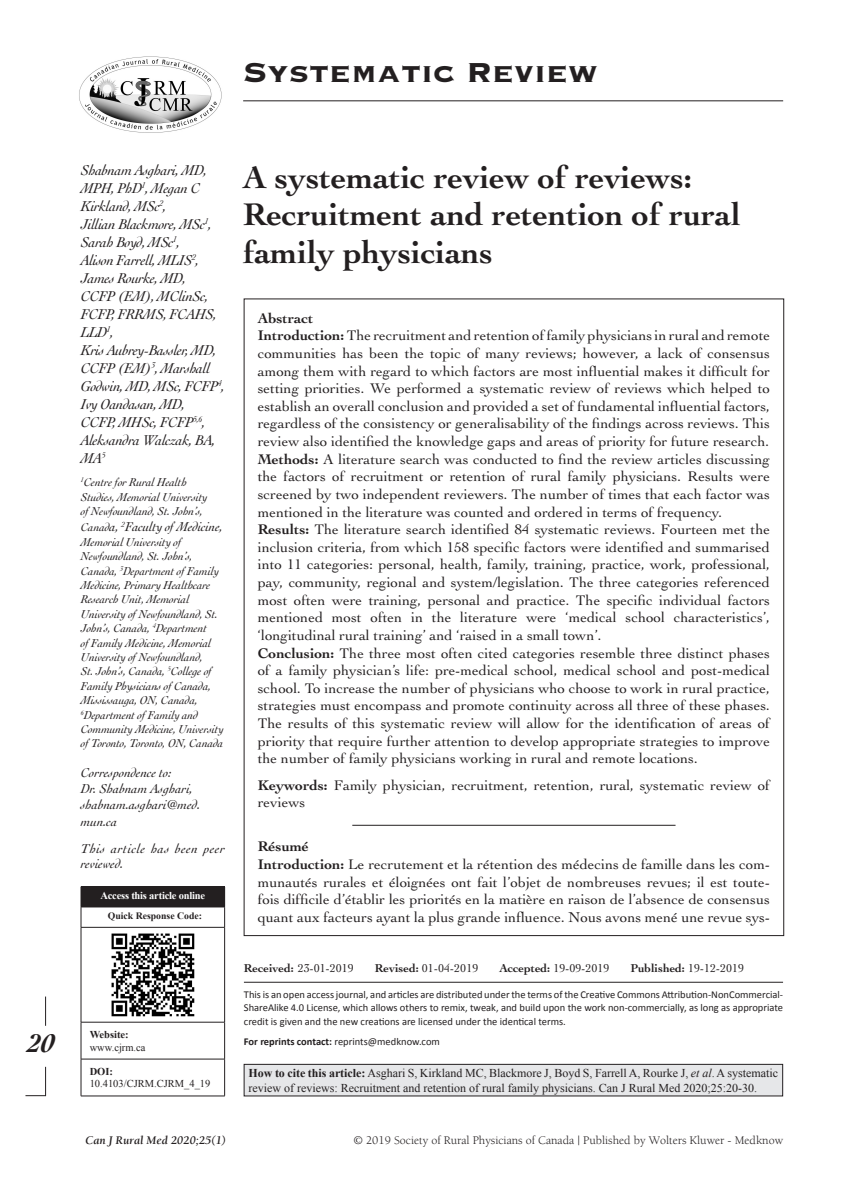
<style>
.page{position:relative;width:864px;height:1188px;background:#fff}
.page>*{position:absolute;margin:0;border:0;box-sizing:border-box;transform-origin:0 0}
.AH{font:36px "Copperplate Gothic Std 33 BC";color:#231f20}
.AT{font:700 33px/37.5px "Cochin LT Std";color:#231f20}
.t1{font:italic 700 27px "Cochin LT Std";color:#231f20}
.AU{font:italic 15px/18px "Cochin LT Std";letter-spacing:-.025em;color:#231f20}
.ABS{font:15px "Cochin LT Std";color:#231f20}
.ABS-2{font:14.7px/17.5px "Cochin LT Std";color:#231f20;text-align:justify}
.KWD{font:14.7px/17.5px "Cochin LT Std";color:#231f20}
.ABS-3{font:700 14.7px "Cochin LT Std";color:#231f20}
.ADD{font:italic 13.5px/16.2px "Cochin LT Std";color:#231f20}
.PJ_small{font:italic 13.5px/15px "Cochin LT Std";letter-spacing:.04em;color:#231f20}
.AFF{font:italic 13.5px "Cochin LT Std";letter-spacing:-.01em;color:#231f20}
.AFF-2{font:italic 12px/14.4px "Cochin LT Std";letter-spacing:-.01em;color:#231f20}
.HTC{font:12px/14.4px "Times New Roman";color:#231f20}
.t2{font:12px "Berkeley Std";color:#231f20}
.TX{font:12px "Cochin LT Std";color:#231f20}
.t3{font:italic 700 12px "Berkeley Std";color:#231f20}
.TX-2{font:700 12px "Cochin LT Std";color:#231f20}
.OS{font:10.5px/13.5px "Calibri";color:#231f20;text-align:justify}
.Website{font:10.5px/12.6px "Times New Roman";color:#231f20}
.WEB{font:700 10.5px "Times New Roman";letter-spacing:-.02em;color:#fff}
.ACC_1{font:700 9.75px "Times New Roman";color:#231f20}
.s1{font-size:12px}
.s2{font-weight:700}
.s3{font-size:14.7px}
.s4{font-weight:400}
.s5{font-style:italic}
</style>
<div class="page">
<svg style="left:45px;top:997px;width:1px;height:29px"></svg>
<svg style="left:25px;top:1067px;width:21px;height:29px"></svg>
<hr style="left:352px;top:825px;width:324px;height:1px;background:#231f20">
<hr style="left:243px;top:100px;width:540px;height:1px;background:#231f20">
<img style="left:79px;top:57px;width:143px;height:76px">
<div style="left:81px;top:887px;width:144px;height:20px;background:#231f20"></div>
<hr style="left:81px;top:886px;width:144px;height:1px;background:#231f20">
<hr style="left:81px;top:907px;width:144px;height:1px;background:#231f20">
<svg style="left:81px;top:907px;width:1px;height:20px"></svg>
<svg style="left:224px;top:907px;width:1px;height:20px"></svg>
<hr style="left:81px;top:927px;width:144px;height:1px;background:#231f20">
<hr style="left:81px;top:928px;width:1px;height:94px;background:#231f20">
<hr style="left:224px;top:928px;width:1px;height:94px;background:#231f20">
<hr style="left:81px;top:1022px;width:144px;height:1px;background:#231f20">
<hr style="left:81px;top:1022px;width:1px;height:37px;background:#231f20">
<hr style="left:224px;top:1022px;width:1px;height:37px;background:#231f20">
<hr style="left:81px;top:1059px;width:144px;height:1px;background:#231f20">
<hr style="left:81px;top:1059px;width:1px;height:37px;background:#231f20">
<hr style="left:224px;top:1059px;width:1px;height:37px;background:#231f20">
<hr style="left:81px;top:1096px;width:144px;height:1px;background:#231f20">
<img style="left:111px;top:933px;width:84px;height:84px">
<hr style="left:244px;top:982px;width:539px;height:1px;background:#231f20">
<div style="left:244px;top:1064px;width:539px;height:32px;background:#e6e7e9"></div>
<div style="left:244px;top:1064px;width:539px;height:32px;border:1px solid #231f20"></div>
<p class="AH" style="left:243px;top:55px;width:356px">Systematic Review</p>
<h3 class="t1" style="left:27px;top:1028px;width:28px">20</h3>
<p class="AU" style="left:81px;top:161px;width:146px">Shabnam Asghari, MD,<br>MPH, PhD<sup>1</sup>, Megan C<br>Kirkland, MSc<sup>2</sup>,<br>Jillian Blackmore, MSc<sup>1</sup>,<br>Sarah Boyd, MSc<sup>1</sup>,<br>Alison Farrell, MLIS<sup>2</sup>,<br>James Rourke, MD,<br>CCFP (EM), MClinSc,<br>FCFP, FRRMS, FCAHS,<br>LLD<sup>1</sup>,<br>Kris Aubrey‑Bassler, MD,<br>CCFP (EM)<sup>3</sup>, Marshall<br>Godwin, MD, MSc, FCFP<sup>4</sup>,<br>Ivy Oandasan, MD,<br>CCFP, MHSc, FCFP<sup>5,6</sup>,<br>Aleksandra Walczak, BA,<br>MA<sup>5</sup></p>
<p class="AFF-2" style="left:81px;top:475px;width:128px"><sup>1</sup>Centre for Rural Health<br>Studies, Memorial University of Newfoundland, St. John’s,</p>
<p class="AFF" style="left:81px;top:519px;width:143px"><span class="s1">Canad</span>a, <sup>2</sup>Faculty of Medicine,</p>
<p class="AFF-2" style="left:81px;top:535px;width:144px">Memorial University of<br>Newfoundland, St. John’s,<br>Canada, <sup>3</sup>Department of Family<br>Medicine, Primary Healthcare<br>Research Unit, Memorial<br>University of Newfoundland, St.<br>John’s, Canada, <sup>4</sup>Department<br>of Family Medicine, Memorial<br>University of Newfoundland,<br>St. John’s, Canada, <sup>5</sup>College of<br>Family Physicians of Canada,<br>Mississauga, ON, Canada,<br><sup>6</sup>Department of Family and<br>Community Medicine, University of Toronto, Toronto, ON, Canada</p>
<p class="ADD" style="left:81px;top:765px;width:121px">Correspondence to:<br>Dr. Shabnam Asghari, shabnam.asghari@med. mun.ca</p>
<p class="PJ_small" style="left:81px;top:841px;width:146px">This article has been peer reviewed.</p>
<p class="WEB" style="left:100px;top:888px;width:106px">Access this article online</p>
<p class="ACC_1" style="left:108px;top:909px;width:96px">Quick Response Code:</p>
<p class="Website" style="left:90px;top:1028px;width:57px"><span class="s2">Website: </span>www.cjrm.ca</p>
<p class="Website" style="left:90px;top:1065px;width:122px"><span class="s2">DOI:<br></span>10.4103/CJRM.CJRM_4_19</p>
<p class="AT" style="left:243px;top:158px;width:499px">A systematic review of reviews:<br>Recruitment and retention of rural family physicians</p>
<p class="ABS-3" style="left:258px;top:309px;width:57px">Abstract</p>
<p class="ABS-2" style="left:258px;top:327px;width:514px"><span class="s2">Introduction:</span> The recruitment and retention of family physicians in rural and remote communities has been the topic of many reviews; however, a lack of consensus among them with regard to which factors are most influential makes it difficult for setting priorities. We performed a systematic review of reviews which helped to establish an overall conclusion and provided a set of fundamental influential factors, regardless of the consistency or generalisability of the findings across reviews. This review also identified the knowledge gaps and areas of priority for future research.</p>
<p class="ABS-2" style="left:258px;top:450px;width:514px"><span class="s2">Methods:</span> A literature search was conducted to find the review articles discussing the factors of recruitment or retention of rural family physicians. Results were screened by two independent reviewers. The number of times that each factor was mentioned in the literature was counted and ordered in terms of frequency.</p>
<p class="ABS-2" style="left:258px;top:521px;width:514px"><span class="s2">Results:</span> The literature search identified 84 systematic reviews. Fourteen met the inclusion criteria, from which 158 specific factors were identified and summarised into 11 categories: personal, health, family, training, practice, work, professional, pay, community, regional and system/legislation. The three categories referenced most often were training, personal and practice. The specific individual factors mentioned most often in the literature were ‘medical school characteristics’, ‘longitudinal rural training’ and ‘raised in a small town’.</p>
<p class="ABS-2" style="left:258px;top:644px;width:514px"><span class="s2">Conclusion:</span> The three most often cited categories resemble three distinct phases of a family physician’s life: pre‑medical school, medical school and post‑medical school. To increase the number of physicians who choose to work in rural practice, strategies must encompass and promote continuity across all three of these phases.<br>The results of this systematic review will allow for the identification of areas of priority that require further attention to develop appropriate strategies to improve the number of family physicians working in rural and remote locations.</p>
<p class="KWD" style="left:258px;top:776px;width:514px"><span class="s2">Keywords:</span> Family physician, recruitment, retention, rural, systematic review of reviews</p>
<p class="ABS-3" style="left:258px;top:838px;width:53px">Résumé</p>
<p class="ABS-2" style="left:258px;top:855px;width:514px"><span class="s2">Introduction:</span> Le recrutement et la rétention des médecins de famille dans les com‑ munautés rurales et éloignées ont fait l’objet de nombreuses revues; il est toute‑ fois difficile d’établir les priorités en la matière en raison de l’absence de consensus</p>
<p class="ABS" style="left:258px;top:909px;width:514px"><span class="s3">quant</span> aux facteurs ayant la plus grande influence. Nous avons mené une revue sys‑</p>
<p class="TX" style="left:244px;top:962px;width:111px"><span class="s2">Received:</span> 23-01-2019</p>
<p class="TX" style="left:375px;top:962px;width:105px"><span class="s2">Revised:</span> 01-04-2019</p>
<p class="TX" style="left:499px;top:962px;width:111px"><span class="s2">Accepted:</span> 19-09-2019</p>
<p class="TX-2" style="left:630px;top:961px;width:115px">Published: <span class="s4">19-12-2019</span></p>
<p class="OS" style="left:244px;top:987px;width:541px">This is an open access journal, and articles are distributed under the terms of the Creative Commons Attribution-NonCommercial-ShareAlike 4.0 License, which allows others to remix, tweak, and build upon the work non-commercially, as long as appropriate credit is given and the new creations are licensed under the identical terms.</p>
<p class="OS" style="left:244px;top:1035px;width:198px"><span class="s2">For reprints contact:</span> reprints@medknow.com</p>
<p class="HTC" style="left:249px;top:1066px;width:531px"><span class="s2">How to cite this article:</span> Asghari S, Kirkland MC, Blackmore J, Boyd S, Farrell A, Rourke J, <span class="s5">et al</span>. A systematic review of reviews: Recruitment and retention of rural family physicians. Can J Rural Med 2020;25:20-30.</p>
<p class="t3" style="left:86px;top:1134px;width:142px">Can J Rural Med 2020;25(1)</p>
<p class="t2" style="left:353px;top:1134px;width:431px">© 2019 Society of Rural Physicians of Canada | Published by Wolters Kluwer ‑ Medknow</p>
</div>
